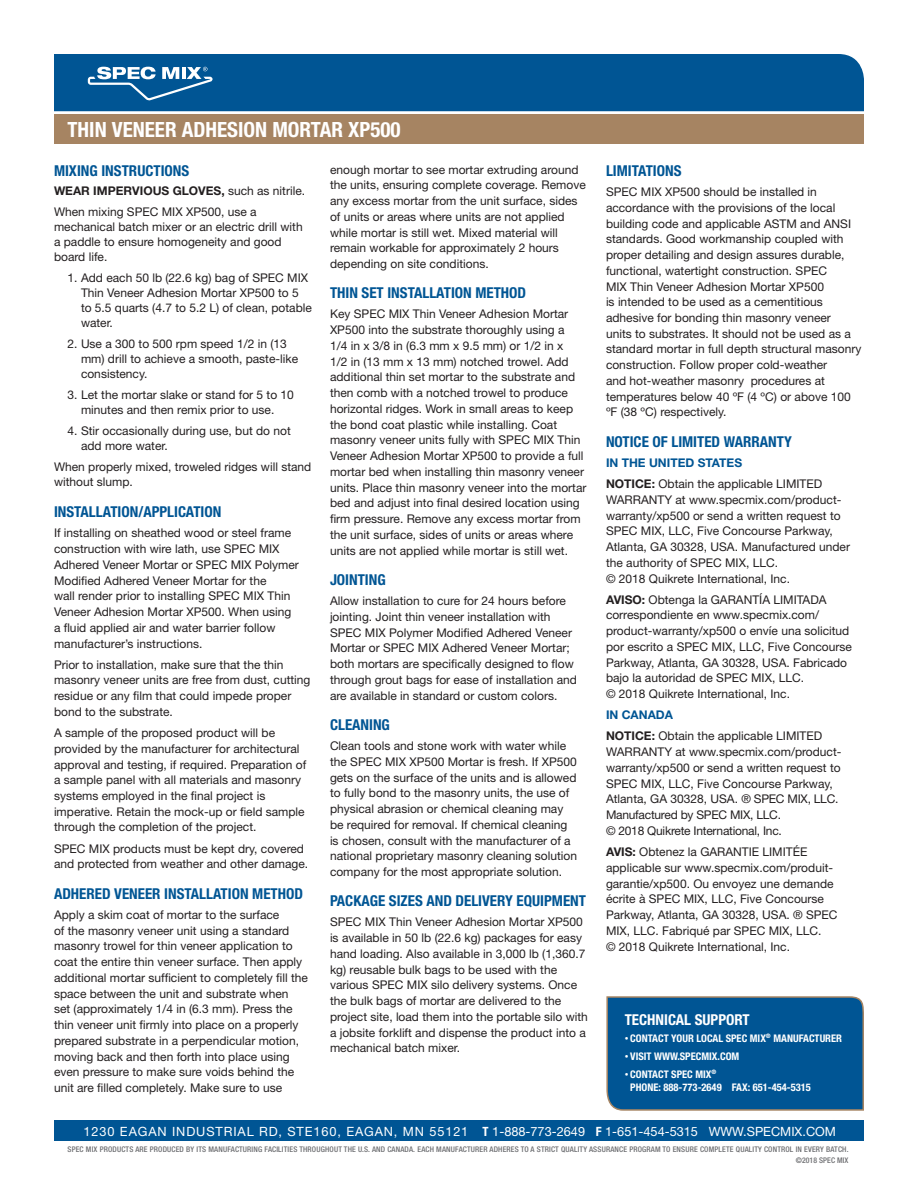
<style>
.page{position:relative;width:918px;height:1188px;background:#fff}
.page>*{position:absolute;margin:0;border:0;box-sizing:border-box;transform-origin:0 0}
.t1{font:700 condensed 21px "Helvetica Neue";color:#fff}
.t2{font:700 condensed 15px "Helvetica Neue";color:#005594}
.t3{font:700 condensed 15px "Helvetica Neue";color:#fff}
.t4{font:12.75px "Helvetica Neue";letter-spacing:.07em;color:#fff}
.t5{font:12px/15.8px "Helvetica Neue";color:#231f20}
.t6{font:700 condensed 10.5px/13.5px "Helvetica Neue";color:#fff}
.t7{font:500 condensed 7.8px/11.2px "Helvetica Neue";letter-spacing:.02em;color:#6c6d70;text-align:right}
.s1{font-weight:700}
.s2{font-weight:700;color:#005594}
.s3{font-size:7.5px}
.s4{font-weight:700;font-stretch:condensed}
</style>
<div class="page">
<div style="left:54px;top:54px;width:810px;height:57px;background:#005594"></div>
<div style="left:54px;top:1120px;width:810px;height:21px;background:#005594"></div>
<svg style="left:88px;top:67px;width:125px;height:34px"></svg>
<div style="left:54px;top:114px;width:810px;height:30px;background:#a68462"></div>
<div style="left:606px;top:996px;width:258px;height:115px;background:#005594"></div>
<h1 class="t1" style="left:68px;top:117px;width:335px">THIN VENEER ADHESION MORTAR XP500</h1>
<p class="t2" style="left:54px;top:161px;width:137px">MIXING INSTRUCTIONS</p>
<p class="t5" style="left:54px;top:180px;width:253px;line-height:21px"><span class="s1">WEAR IMPERVIOUS GLOVES,</span> such as nitrile.<br>When mixing SPEC MIX XP500, use a</p>
<p class="t5" style="left:54px;top:219px;width:250px;line-height:15px">mechanical batch mixer or an electric drill with a paddle to ensure homogeneity and good board life.</p>
<p class="t5" style="left:81px;top:270px;width:232px;line-height:15px;text-indent:-14px">1. Add each 50 lb (22.6 kg) bag of SPEC MIX<br>Thin Veneer Adhesion Mortar XP500 to 5 to 5.5 quarts (4.7 to 5.2 L) of clean, potable water.</p>
<p class="t5" style="left:81px;top:336px;width:219px;line-height:15px;text-indent:-14px">2. Use a 300 to 500 rpm speed 1/2 in (13 mm) drill to achieve a smooth, paste-like consistency.</p>
<p class="t5" style="left:68px;top:387px;width:228px;line-height:15px;text-align:center">3. Let the mortar slake or stand for 5 to 10 minutes and then remix prior to use.</p>
<p class="t5" style="left:81px;top:423px;width:211px;line-height:15px;text-indent:-14px">4. Stir occasionally during use, but do not add more water.</p>
<p class="t5" style="left:54px;top:459px;width:259px;line-height:15px">When properly mixed, troweled ridges will stand without slump.</p>
<p class="t2" style="left:54px;top:503px;width:169px">INSTALLATION/APPLICATION</p>
<p class="t5" style="left:54px;top:525px;width:246px">If installing on sheathed wood or steel frame construction with wire lath, use SPEC MIX Adhered Veneer Mortar or SPEC MIX Polymer Modified Adhered Veneer Mortar for the<br>wall render prior to installing SPEC MIX Thin Veneer Adhesion Mortar XP500. When using a fluid applied air and water barrier follow manufacturer’s instructions.</p>
<p class="t5" style="left:54px;top:656px;width:258px">Prior to installation, make sure that the thin masonry veneer units are free from dust, cutting residue or any film that could impede proper bond to the substrate.</p>
<p class="t5" style="left:54px;top:725px;width:254px">A sample of the proposed product will be provided by the manufacturer for architectural approval and testing, if required. Preparation of a sample panel with all materials and masonry systems employed in the final project is imperative. Retain the mock-up or field sample through the completion of the project.</p>
<p class="t5" style="left:54px;top:840px;width:256px">SPEC MIX products must be kept dry, covered and protected from weather and other damage.</p>
<p class="t2" style="left:54px;top:884px;width:251px">ADHERED VENEER INSTALLATION METHOD</p>
<p class="t5" style="left:54px;top:907px;width:256px">Apply a skim coat of mortar to the surface<br>of the masonry veneer unit using a standard masonry trowel for thin veneer application to coat the entire thin veneer surface. Then apply additional mortar sufficient to completely fill the space between the unit and substrate when<br>set (approximately 1/4 in (6.3 mm). Press the thin veneer unit firmly into place on a properly prepared substrate in a perpendicular motion, moving back and then forth into place using even pressure to make sure voids behind the unit are filled completely. Make sure to use</p>
<p class="t5" style="left:330px;top:161px;width:257px">enough mortar to see mortar extruding around the units, ensuring complete coverage. Remove any excess mortar from the unit surface, sides of units or areas where units are not applied while mortar is still wet. Mixed material will remain workable for approximately 2 hours depending on site conditions.</p>
<p class="t2" style="left:330px;top:284px;width:198px">THIN SET INSTALLATION METHOD</p>
<p class="t5" style="left:330px;top:306px;width:258px">Key SPEC MIX Thin Veneer Adhesion Mortar XP500 into the substrate thoroughly using a<br>1/4 in x 3/8 in (6.3 mm x 9.5 mm) or 1/2 in x<br>1/2 in (13 mm x 13 mm) notched trowel. Add additional thin set mortar to the substrate and then comb with a notched trowel to produce horizontal ridges. Work in small areas to keep the bond coat plastic while installing. Coat masonry veneer units fully with SPEC MIX Thin Veneer Adhesion Mortar XP500 to provide a full mortar bed when installing thin masonry veneer units. Place thin masonry veneer into the mortar bed and adjust into final desired location using firm pressure. Remove any excess mortar from the unit surface, sides of units or areas where units are not applied while mortar is still wet.</p>
<p class="t2" style="left:330px;top:570px;width:57px">JOINTING</p>
<p class="t5" style="left:330px;top:593px;width:248px">Allow installation to cure for 24 hours before jointing. Joint thin veneer installation with SPEC MIX Polymer Modified Adhered Veneer Mortar or SPEC MIX Adhered Veneer Mortar; both mortars are specifically designed to flow through grout bags for ease of installation and are available in standard or custom colors.</p>
<p class="t2" style="left:330px;top:715px;width:61px">CLEANING</p>
<p class="t5" style="left:330px;top:738px;width:249px">Clean tools and stone work with water while the SPEC MIX XP500 Mortar is fresh. If XP500 gets on the surface of the units and is allowed to fully bond to the masonry units, the use of physical abrasion or chemical cleaning may be required for removal. If chemical cleaning is chosen, consult with the manufacturer of a national proprietary masonry cleaning solution company for the most appropriate solution.</p>
<p class="t2" style="left:330px;top:892px;width:258px">PACKAGE SIZES AND DELIVERY EQUIPMENT</p>
<p class="t5" style="left:330px;top:914px;width:260px">SPEC MIX Thin Veneer Adhesion Mortar XP500 is available in 50 lb (22.6 kg) packages for easy hand loading. Also available in 3,000 lb (1,360.7 kg) reusable bulk bags to be used with the various SPEC MIX silo delivery systems. Once the bulk bags of mortar are delivered to the project site, load them into the portable silo with a jobsite forklift and dispense the product into a mechanical batch mixer.</p>
<p class="t2" style="left:606px;top:161px;width:77px">LIMITATIONS</p>
<p class="t5" style="left:606px;top:184px;width:257px">SPEC MIX XP500 should be installed in accordance with the provisions of the local building code and applicable ASTM and ANSI standards. Good workmanship coupled with proper detailing and design assures durable, functional, watertight construction. SPEC<br>MIX Thin Veneer Adhesion Mortar XP500<br>is intended to be used as a cementitious adhesive for bonding thin masonry veneer<br>units to substrates. It should not be used as a standard mortar in full depth structural masonry construction. Follow proper cold-weather<br>and hot-weather masonry procedures at temperatures below 40 ºF (4 ºC) or above 100 ºF (38 ºC) respectively.</p>
<p class="t2" style="left:606px;top:432px;width:187px">NOTICE OF LIMITED WARRANTY</p>
<p class="t5" style="left:606px;top:452px;width:218px;line-height:21.1px"><span class="s2">IN THE UNITED STATES<br></span><span class="s1">NOTICE:</span> Obtain the applicable LIMITED</p>
<p class="t5" style="left:606px;top:492px;width:246px">WARRANTY at www.specmix.com/product&shy;warranty/xp500 or send a written request to SPEC MIX, LLC, Five Concourse Parkway, Atlanta, GA 30328, USA. Manufactured under the authority of SPEC MIX, LLC.<br>© 2018 Quikrete International, Inc.</p>
<p class="t5" style="left:606px;top:591px;width:247px"><span class="s1">AVISO:</span> Obtenga la GARANTÍA LIMITADA correspondiente en www.specmix.com/ product-warranty/xp500 o envíe una solicitud por escrito a SPEC MIX, LLC, Five Concourse Parkway, Atlanta, GA 30328, USA. Fabricado bajo la autoridad de SPEC MIX, LLC.<br>© 2018 Quikrete International, Inc.</p>
<p class="t5" style="left:606px;top:704px;width:218px;line-height:21.1px"><span class="s2">IN CANADA<br></span><span class="s1">NOTICE:</span> Obtain the applicable LIMITED</p>
<p class="t5" style="left:606px;top:744px;width:237px">WARRANTY at www.specmix.com/product&shy;warranty/xp500 or send a written request to SPEC MIX, LLC, Five Concourse Parkway, Atlanta, GA 30328, USA. ® SPEC MIX, LLC.<br>Manufactured by SPEC MIX, LLC.<br>© 2018 Quikrete International, Inc.</p>
<p class="t5" style="left:606px;top:844px;width:233px"><span class="s1">AVIS:</span> Obtenez la GARANTIE LIMITÉE applicable sur www.specmix.com/produit&shy;garantie/xp500. Ou envoyez une demande écrite à SPEC MIX, LLC, Five Concourse Parkway, Atlanta, GA 30328, USA. ® SPEC MIX, LLC. Fabriqué par SPEC MIX, LLC.<br>© 2018 Quikrete International, Inc.</p>
<p class="t3" style="left:625px;top:1011px;width:126px">TECHNICAL SUPPORT</p>
<p class="t6" style="left:625px;top:1031px;width:219px"><span class="s3">•</span> CONTACT YOUR LOCAL SPEC MIX<sup>®</sup> MANUFACTURER</p>
<p class="t6" style="left:625px;top:1049px;width:116px"><span class="s3">•</span> VISIT WWW.SPECMIX.COM</p>
<p class="t6" style="left:630px;top:1067px;width:182px;text-indent:-6px"><span class="s3">•</span> CONTACT SPEC MIX<sup>®<br></sup>PHONE: 888-773-2649 FAX: 651-454-5315</p>
<p class="t4" style="left:84px;top:1123px;width:754px">1230 EAGAN INDUSTRIAL RD, STE160, EAGAN, MN 55121 <span class="s4">T</span> 1-888-773-2649 <span class="s4">F</span> 1-651-454-5315 WWW.SPECMIX.COM</p>
<p class="t7" style="left:68px;top:1143px;width:783px">SPEC MIX PRODUCTS ARE PRODUCED BY ITS MANUFACTURING FACILITIES THROUGHOUT THE U.S. AND CANADA. EACH MANUFACTURER ADHERES TO A STRICT QUALITY ASSURANCE PROGRAM TO ENSURE COMPLETE QUALITY CONTROL IN EVERY BATCH. ©2018 SPEC MIX</p>
</div>
